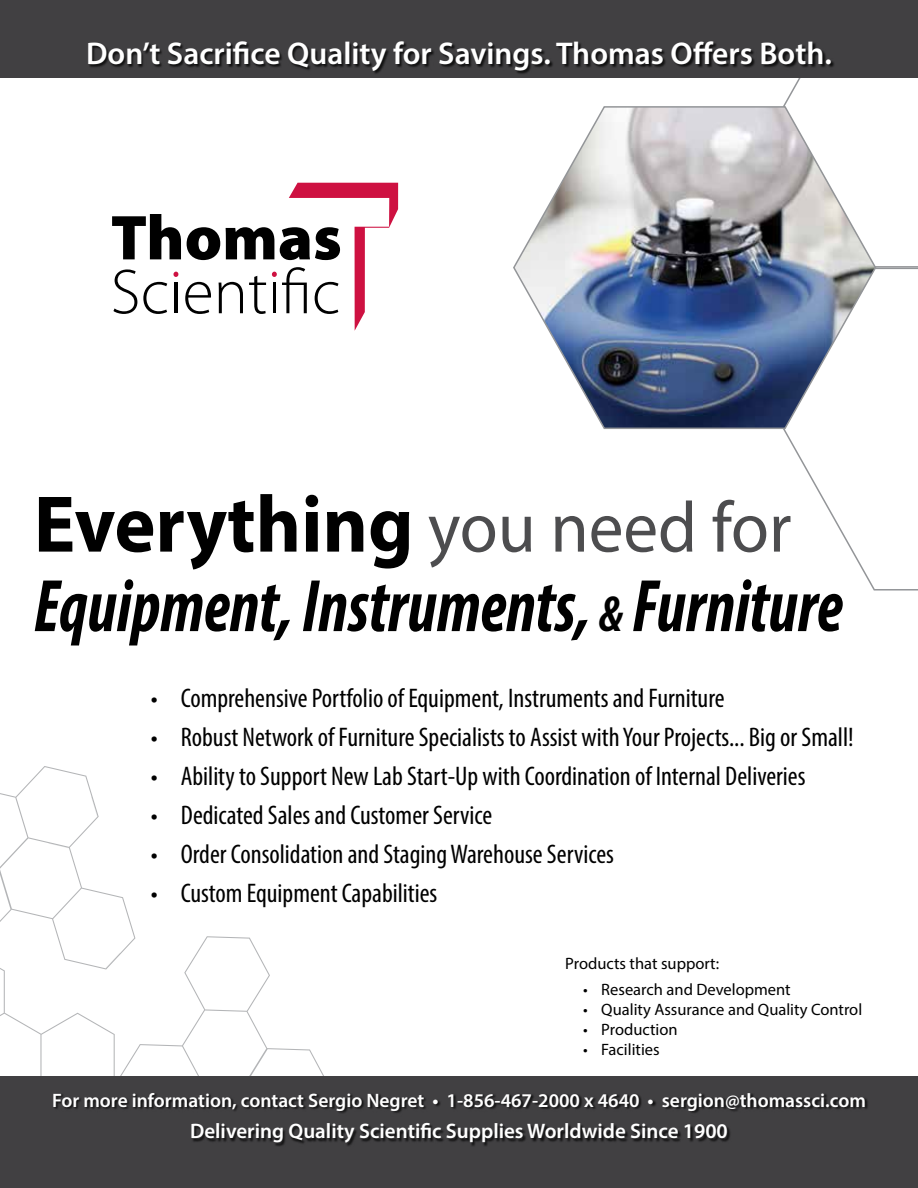
<style>
.page{position:relative;width:918px;height:1188px;background:#fff}
.page>*{position:absolute;margin:0;border:0;box-sizing:border-box;transform-origin:0 0}
.t1{font:700 81px "Myriad Pro";color:#000;scale:.96 1}
.t2{font:italic 700 condensed 75px "Myriad Pro";color:#000;scale:.89 1}
.t3{font:600 31.5px "Myriad Pro";color:#fff}
.t4{font:condensed 27px "Myriad Pro";color:#000}
.t5{font:600 21px "Myriad Pro";color:#fff}
.t6{font:600 19.5px "Myriad Pro";color:#fff}
.t7{font:16.5px "Myriad Pro";color:#000}
.s1{font-weight:400;font-size:72px;color:#4d4d4f}
.s2{font-size:51px}
</style>
<div class="page">
<svg style="left:0;top:766px;width:328px;height:311px"></svg>
<svg style="left:783px;top:268px;width:135px;height:323px"></svg>
<svg style="left:783px;top:78px;width:135px;height:190px"></svg>
<div style="left:0;top:0;width:918px;height:78px;background:#414042"></div>
<div style="left:0;top:1077px;width:918px;height:111px;background:#414042"></div>
<img style="left:513px;top:105px;width:364px;height:325px">
<div style="left:54px;top:1093px;width:815px;height:54px;background:#000;opacity:.75"></div>
<div style="left:89px;top:42px;width:746px;height:33px;background:#000;opacity:.75"></div>
<svg style="left:112px;top:183px;width:286px;height:148px"></svg>
<p class="t3" style="left:86px;top:34px;width:747px">Don’t Sacrifice Quality for Savings. Thomas Offers Both.</p>
<h1 class="t1" style="left:34px;top:472px;width:791px">Everything <span class="s1">you need for</span></h1>
<h2 class="t2" style="left:34px;top:559px;width:910px">Equipment, Instruments, <span class="s2">&amp;</span> Furniture</h2>
<p class="t4" style="left:151px;top:682px;width:575px">• Comprehensive Portfolio of Equipment, Instruments and Furniture</p>
<p class="t4" style="left:151px;top:721px;width:704px">• Robust Network of Furniture Specialists to Assist with Your Projects... Big or Small!</p>
<p class="t4" style="left:151px;top:760px;width:656px">• Ability to Support New Lab Start-Up with Coordination of Internal Deliveries</p>
<p class="t4" style="left:151px;top:799px;width:343px">• Dedicated Sales and Customer Service</p>
<p class="t4" style="left:151px;top:838px;width:465px">• Order Consolidation and Staging Warehouse Services</p>
<p class="t4" style="left:151px;top:877px;width:288px">• Custom Equipment Capabilities</p>
<p class="t7" style="left:565px;top:953px;width:155px">Products that support:</p>
<p class="t7" style="left:583px;top:980px;width:209px">• Research and Development</p>
<p class="t7" style="left:583px;top:999px;width:280px">• Quality Assurance and Quality Control</p>
<p class="t7" style="left:583px;top:1019px;width:96px">• Production</p>
<p class="t7" style="left:583px;top:1039px;width:78px">• Facilities</p>
<p class="t6" style="left:52px;top:1088px;width:815px">For more information, contact Sergio Negret • 1-856-467-2000 x 4640 • sergion@thomassci.com</p>
<p class="t5" style="left:190px;top:1118px;width:539px">Delivering Quality Scientific Supplies Worldwide Since 1900</p>
</div>
